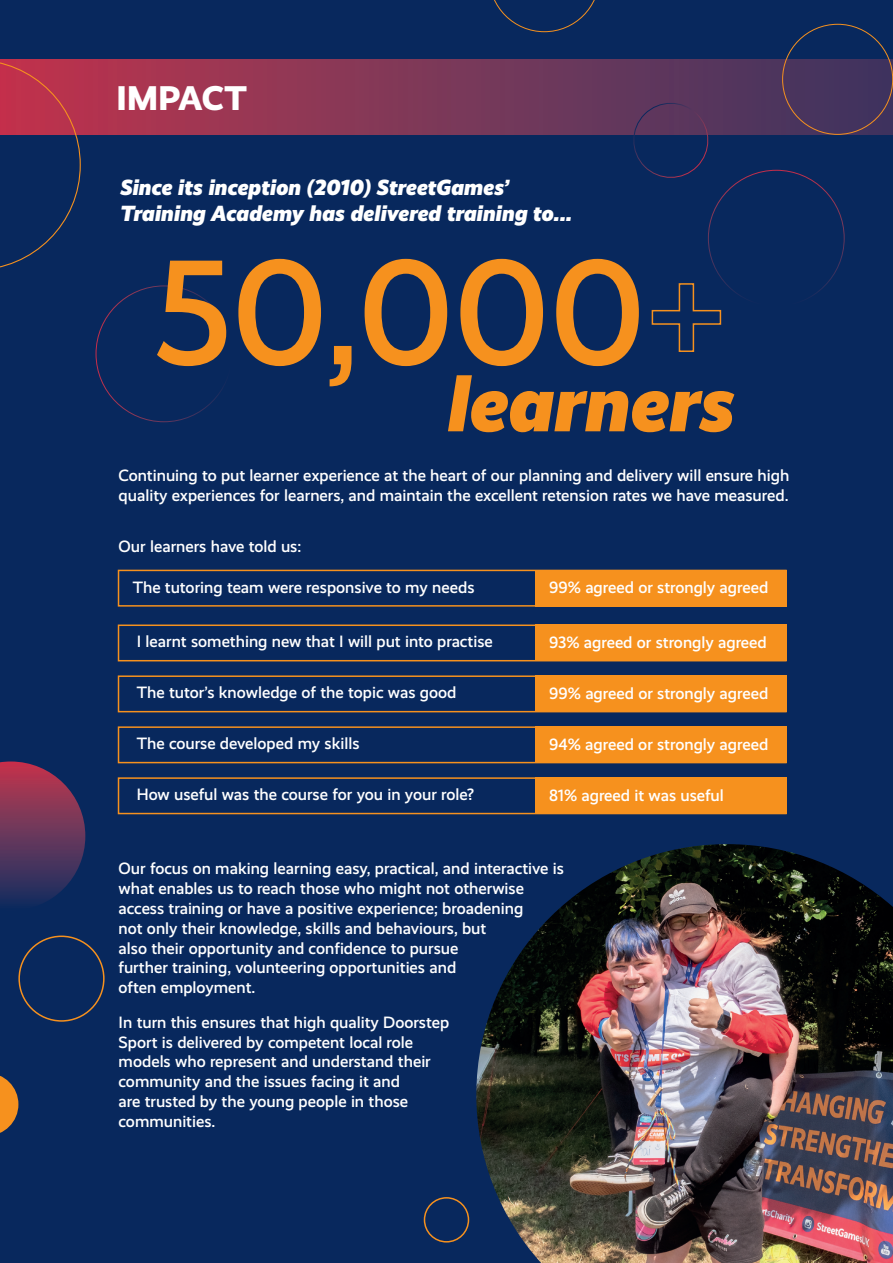
<style>
.page{position:relative;width:893px;height:1263px;background:#08285d}
.page>*{position:absolute;margin:0;border:0;box-sizing:border-box;transform-origin:0 0}
.t1{font:500 150.15px "Realist";color:#f6911e}
.t2{font:italic 900 78.9px "Realist";color:#f6911e}
.t3{font:800 34.5px "Realist";letter-spacing:.01em;color:#fff}
.t4{font:italic 900 22.05px/26.5px "Realist";color:#fff}
.t5{font:500 16.5px/19.8px "Realist";color:#fff}
</style>
<div class="page">
<div style="left:0;top:60px;width:893px;height:75px;background:linear-gradient(to right,#bc374f,#3d3660)"></div>
<svg style="left:0;top:761px;width:85px;height:143px"></svg>
<div style="left:18px;top:935px;width:87px;height:87px;border:2px solid #f6911e;border-radius:50%"></div>
<svg style="left:0;top:60px;width:81px;height:208px"></svg>
<svg style="left:494px;top:0;width:101px;height:32px"></svg>
<svg style="left:630px;top:99px;width:82px;height:79px"></svg>
<svg style="left:0;top:1076px;width:18px;height:57px"></svg>
<div style="left:424px;top:1197px;width:45px;height:45px;border:2px solid #f6911e;border-radius:50%"></div>
<img style="left:476px;top:844px;width:417px;height:419px">
<div style="left:118px;top:570px;width:669px;height:37px;border:2px solid #f6911e"></div>
<div style="left:118px;top:624px;width:669px;height:37px;border:2px solid #f6911e"></div>
<div style="left:118px;top:675px;width:669px;height:37px;border:2px solid #f6911e"></div>
<div style="left:118px;top:726px;width:669px;height:37px;border:2px solid #f6911e"></div>
<div style="left:118px;top:777px;width:669px;height:37px;border:2px solid #f6911e"></div>
<div style="left:535px;top:570px;width:252px;height:37px;background:#f6911e"></div>
<div style="left:535px;top:624px;width:252px;height:37px;background:#f6911e"></div>
<div style="left:535px;top:675px;width:252px;height:37px;background:#f6911e"></div>
<div style="left:535px;top:726px;width:252px;height:37px;background:#f6911e"></div>
<div style="left:535px;top:777px;width:252px;height:37px;background:#f6911e"></div>
<h3 class="t3" style="left:116px;top:78px;width:132px">IMPACT</h3>
<h3 class="t4" style="left:120px;top:174px;width:454px">Since its inception (2010) StreetGames’<br>Training Academy has delivered training to...</h3>
<h1 class="t1" style="left:153px;top:227px;width:576px">50,000+</h1>
<h2 class="t2" style="left:447px;top:357px;width:289px">learners</h2>
<p class="t5" style="left:119px;top:465px;width:672px">Continuing to put learner experience at the heart of our planning and delivery will ensure high quality experiences for learners, and maintain the excellent retension rates we have measured.</p>
<p class="t5" style="left:119px;top:536px;width:184px">Our learners have told us:</p>
<p class="t5" style="left:133px;top:578px;width:343px">The tutoring team were responsive to my needs</p>
<p class="t5" style="left:549px;top:578px;width:221px">99% agreed or strongly agreed</p>
<p class="t5" style="left:549px;top:633px;width:219px">93% agreed or strongly agreed</p>
<p class="t5" style="left:549px;top:684px;width:221px">99% agreed or strongly agreed</p>
<p class="t5" style="left:549px;top:735px;width:221px">94% agreed or strongly agreed</p>
<p class="t5" style="left:549px;top:786px;width:176px">81% agreed it was useful</p>
<p class="t5" style="left:137px;top:632px;width:358px">I learnt something new that I will put into practise</p>
<p class="t5" style="left:137px;top:683px;width:321px">The tutor’s knowledge of the topic was good</p>
<p class="t5" style="left:137px;top:734px;width:224px">The course developed my skills</p>
<p class="t5" style="left:137px;top:785px;width:339px">How useful was the course for you in your role?</p>
<p class="t5" style="left:119px;top:859px;width:447px">Our focus on making learning easy, practical, and interactive is what enables us to reach those who might not otherwise access training or have a positive experience; broadening<br>not only their knowledge, skills and behaviours, but<br>also their opportunity and confidence to pursue<br>further training, volunteering opportunities and<br>often employment.</p>
<p class="t5" style="left:119px;top:1012px;width:332px">In turn this ensures that high quality Doorstep Sport is delivered by competent local role models who represent and understand their community and the issues facing it and<br>are trusted by the young people in those communities.</p>
</div>
